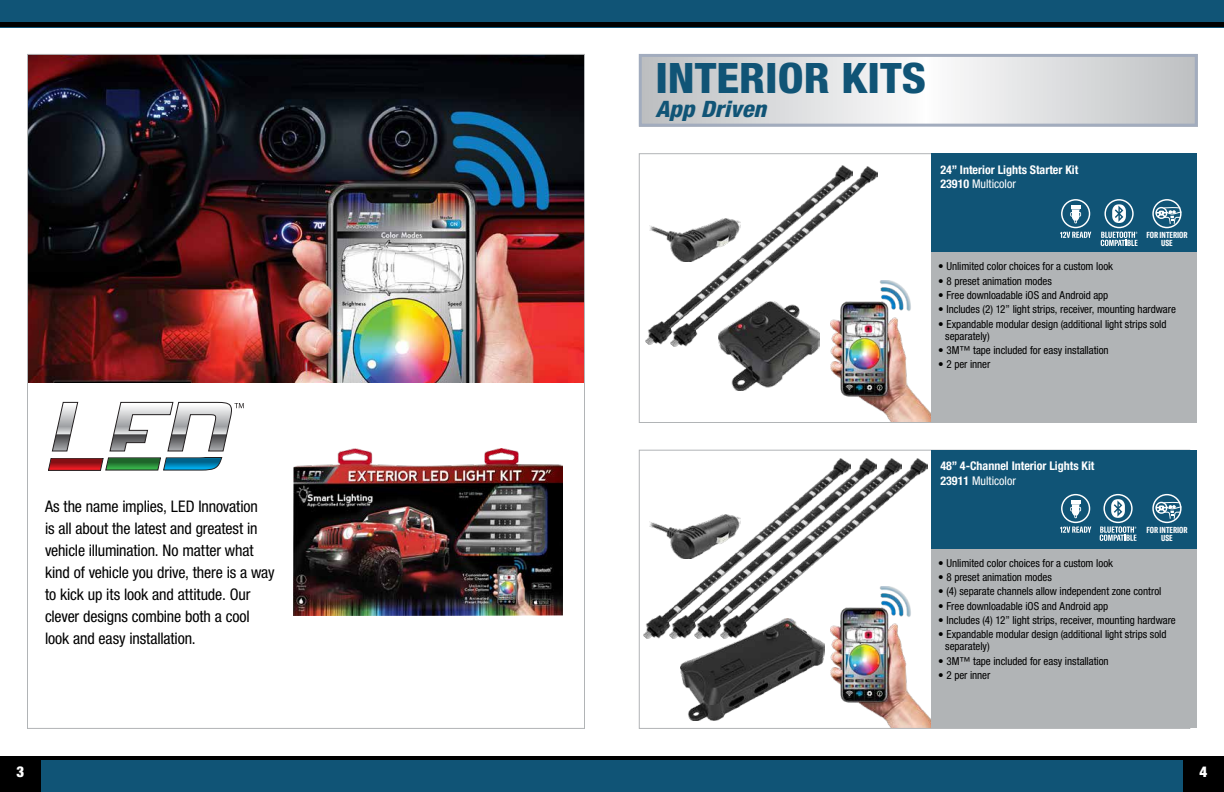
<style>
.page{position:relative;width:1224px;height:792px;background:#fff}
.page>*{position:absolute;margin:0;border:0;box-sizing:border-box;transform-origin:0 0}
.t1{font:800 condensed 42px "Helvetica Neue LT Std";color:#105476;scale:1.08 1}
.t2{font:italic 800 condensed 22.6px "Helvetica Neue LT Std";color:#105476;scale:1.08 1}
.t3{font:condensed 16px/22px "Helvetica Neue LT Std";letter-spacing:-.01em;color:#000}
.t4{font:900 condensed 15px "Helvetica Neue LT Std";color:#fff}
.t5{font:700 condensed 12px/14.4px "Helvetica Neue LT Std";color:#fff}
.t6{font:condensed 11px/12px "Helvetica Neue LT Std";letter-spacing:-.005em;color:#000}
.t7{font:700 extra-condensed 8.6px/8.1px "GT America";color:#fff;text-align:center}
.s1{font-weight:400}
</style>
<div class="page">
<img style="left:830px;top:281px;width:101px;height:140px">
<img style="left:830px;top:638px;width:101px;height:89px">
<img style="left:646px;top:165px;width:200px;height:180px">
<img style="left:644px;top:610px;width:25px;height:28px">
<img style="left:671px;top:167px;width:207px;height:179px">
<img style="left:669px;top:558px;width:26px;height:80px">
<img style="left:695px;top:566px;width:25px;height:53px">
<img style="left:720px;top:459px;width:207px;height:179px">
<div style="left:0;top:756px;width:612px;height:36px;background:#000"></div>
<div style="left:612px;top:756px;width:612px;height:36px;background:#000"></div>
<div style="left:41px;top:760px;width:571px;height:32px;background:#105476"></div>
<div style="left:612px;top:760px;width:571px;height:32px;background:#105476"></div>
<div style="left:0;top:0;width:612px;height:27px;background:#105476"></div>
<div style="left:612px;top:0;width:612px;height:27px;background:#105476"></div>
<hr style="left:0;top:23px;width:612px;height:4px;background:#000">
<hr style="left:612px;top:23px;width:612px;height:4px;background:#000">
<img style="left:29px;top:56px;width:554px;height:327px">
<div style="left:931px;top:206px;width:266px;height:217px;background:#b1b4b6"></div>
<div style="left:931px;top:502px;width:266px;height:226px;background:#b1b4b6"></div>
<div style="left:931px;top:153px;width:266px;height:99px;background:#105476"></div>
<div style="left:931px;top:450px;width:266px;height:99px;background:#105476"></div>
<svg style="left:643px;top:58px;width:551px;height:65px"></svg>
<div style="left:639px;top:54px;width:559px;height:73px;border:3px solid #a2acbe"></div>
<img style="left:649px;top:218px;width:91px;height:44px">
<img style="left:649px;top:515px;width:91px;height:43px">
<img style="left:719px;top:302px;width:101px;height:89px">
<img style="left:681px;top:619px;width:144px;height:102px">
<svg style="left:1060px;top:199px;width:31px;height:39px"></svg>
<svg style="left:1101px;top:199px;width:37px;height:47px"></svg>
<svg style="left:1100px;top:494px;width:37px;height:47px"></svg>
<svg style="left:48px;top:402px;width:196px;height:69px"></svg>
<img style="left:294px;top:449px;width:268px;height:166px">
<svg style="left:1152px;top:199px;width:30px;height:29px"></svg>
<svg style="left:1152px;top:494px;width:30px;height:29px"></svg>
<svg style="left:1060px;top:494px;width:31px;height:39px"></svg>
<p class="t3" style="left:45px;top:496px;width:231px">As the name implies, LED Innovation<br>is all about the latest and greatest in vehicle illumination. No matter what kind of vehicle you drive, there is a way to kick up its look and attitude. Our clever designs combine both a cool look and easy installation.</p>
<h1 class="t1" style="left:655px;top:53px;width:252px">INTERIOR KITS</h1>
<h2 class="t2" style="left:655px;top:95px;width:104px">App Driven</h2>
<p class="t5" style="left:940px;top:162px;width:139px">24” Interior Lights Starter Kit<br>23910 <span class="s1">Multicolor</span></p>
<p class="t7" style="left:1146px;top:231px;width:42px">FOR INTERIOR<br>USE</p>
<p class="t6" style="left:938px;top:260px;width:176px">• Unlimited color choices for a custom look</p>
<p class="t6" style="left:938px;top:275px;width:115px">• 8 preset animation modes</p>
<p class="t6" style="left:938px;top:289px;width:172px">• Free downloadable iOS and Android app</p>
<p class="t6" style="left:938px;top:303px;width:239px">• Includes (2) 12” light strips, receiver, mounting hardware</p>
<p class="t6" style="left:945px;top:318px;width:223px;text-indent:-7px">• Expandable modular design (additional light strips sold separately)</p>
<p class="t6" style="left:938px;top:344px;width:172px">• 3M™ tape included for easy installation</p>
<p class="t6" style="left:938px;top:358px;width:54px">• 2 per inner</p>
<p class="t5" style="left:940px;top:459px;width:156px">48” 4-Channel Interior Lights Kit<br>23911 <span class="s1">Multicolor</span></p>
<p class="t7" style="left:1146px;top:526px;width:42px">FOR INTERIOR<br>USE</p>
<p class="t6" style="left:938px;top:557px;width:176px">• Unlimited color choices for a custom look</p>
<p class="t6" style="left:938px;top:571px;width:115px">• 8 preset animation modes</p>
<p class="t6" style="left:938px;top:585px;width:225px">• (4) separate channels allow independent zone control</p>
<p class="t6" style="left:938px;top:600px;width:172px">• Free downloadable iOS and Android app</p>
<p class="t6" style="left:938px;top:614px;width:239px">• Includes (4) 12” light strips, receiver, mounting hardware</p>
<p class="t6" style="left:945px;top:628px;width:223px;text-indent:-7px">• Expandable modular design (additional light strips sold separately)</p>
<p class="t6" style="left:938px;top:655px;width:172px">• 3M™ tape included for easy installation</p>
<p class="t6" style="left:938px;top:669px;width:54px">• 2 per inner</p>
<h3 class="t4" style="left:17px;top:763px;width:9px">3</h3>
<h3 class="t4" style="left:1200px;top:763px;width:9px">4</h3>
</div>
